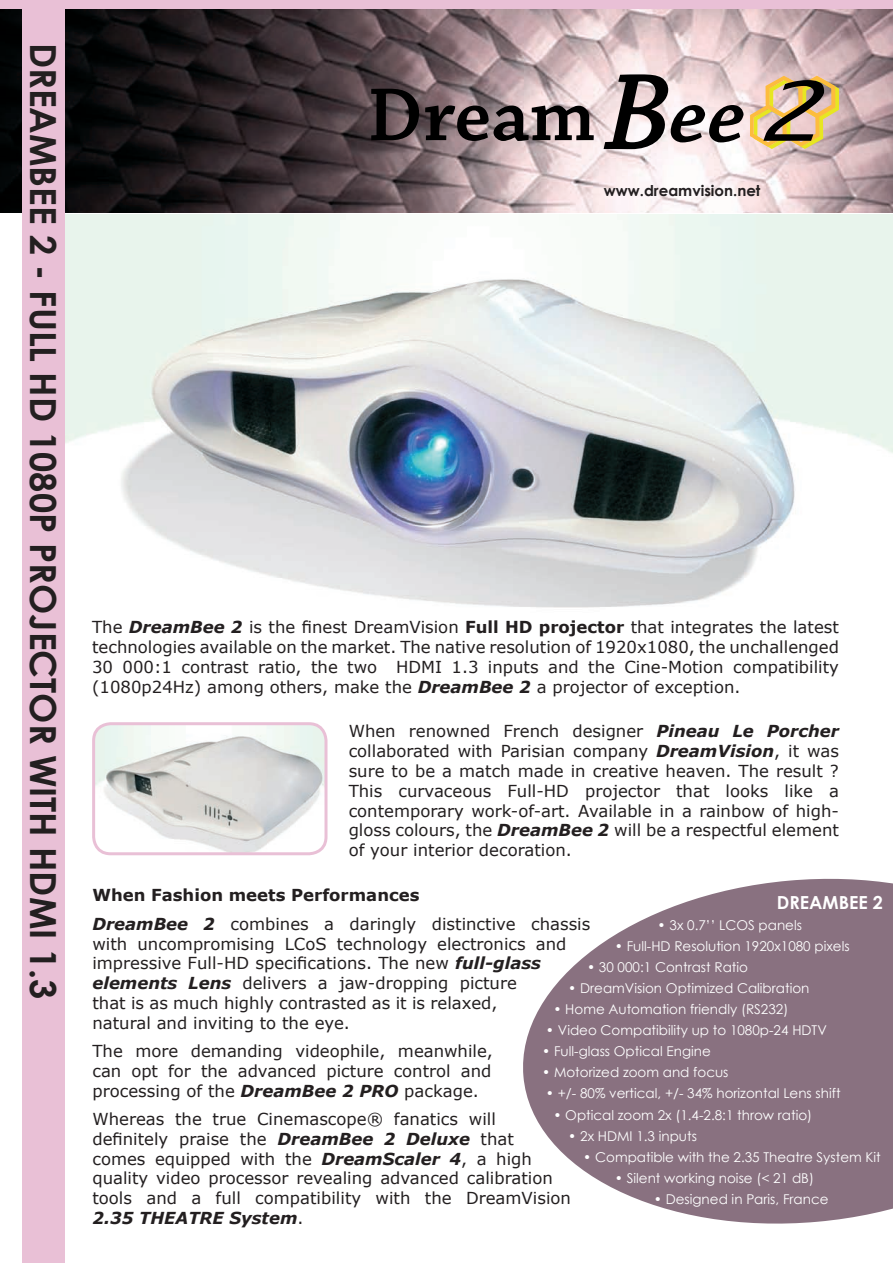
<style>
.page{position:relative;width:893px;height:1263px;background:#fff}
.page>*{position:absolute;margin:0;border:0;box-sizing:border-box;transform-origin:0 0}
.t1{font:700 36px "Century Gothic";color:#231f20}
.t2{font:700 18px "Century Gothic";color:#fff}
.t3{font:16.5px/19.8px "Verdana";color:#231f20;text-align:justify}
.t4{font:700 15px "Century Gothic";color:#231f20}
.t5{font:13.5px "Century Gothic";color:#fff}
.s1{font-weight:700;font-style:italic}
.s2{font-weight:700}
</style>
<div class="page">
<img style="left:65px;top:215px;width:828px;height:393px">
<img style="left:0;top:9px;width:893px;height:204px">
<div style="left:0;top:0;width:893px;height:9px;background:#e9c0d6"></div>
<div style="left:22px;top:0;width:43px;height:1263px;background:#e9c0d6"></div>
<svg style="left:371px;top:89px;width:48px;height:51px;background:#3b3133"></svg>
<svg style="left:425px;top:105px;width:169px;height:36px;background:#605557"></svg>
<svg style="left:604px;top:74px;width:139px;height:75px;background:#a09595"></svg>
<svg style="left:750px;top:76px;width:89px;height:73px;background:#bfa57a"></svg>
<svg style="left:523px;top:878px;width:370px;height:346px;fill:#897180"></svg>
<svg style="left:92px;top:722px;width:236px;height:132px"></svg>
<h1 class="t1" style="left:66px;top:43px;width:958px;rotate:90deg">DREAMBEE 2 - FULL HD 1080P PROJECTOR WITH HDMI 1.3</h1>
<p class="t4" style="left:604px;top:181px;width:158px">www.dreamvision.net</p>
<p class="t3" style="left:92px;top:617px;width:748px">The <span class="s1">DreamBee 2</span> is the finest DreamVision <span class="s2">Full HD projector</span> that integrates the latest technologies available on the market. The native resolution of 1920x1080, the unchallenged 30 000:1 contrast ratio, the two HDMI 1.3 inputs and the Cine-Motion compatibility (1080p24Hz) among others, make the <span class="s1">DreamBee 2</span> a projector of exception.</p>
<p class="t3" style="left:349px;top:721px;width:492px">When renowned French designer <span class="s1">Pineau Le Porcher </span>collaborated with Parisian company <span class="s1">DreamVision</span>, it was sure to be a match made in creative heaven. The result ?<br>This curvaceous Full-HD projector that looks like a contemporary work-of-art. Available in a rainbow of high&shy;gloss colours, the <span class="s1">DreamBee 2</span> will be a respectful element of your interior decoration.</p>
<p class="t3" style="left:92px;top:881px;width:499px;line-height:28.3px"><span class="s2">When Fashion meets Performances<br></span><span class="s1">DreamBee 2</span> combines a daringly distinctive chassis</p>
<p class="t3" style="left:92px;top:933px;width:476px;text-align:left">with uncompromising LCoS technology electronics and impressive Full-HD specifications. The new <span class="s1">full-glass elements Lens</span> delivers a jaw-dropping picture<br>that is as much highly contrasted as it is relaxed,<br>natural and inviting to the eye.</p>
<p class="t3" style="left:92px;top:1040px;width:402px">The more demanding videophile, meanwhile, can opt for the advanced picture control and processing of the <span class="s1">DreamBee 2 PRO</span> package.</p>
<p class="t3" style="left:92px;top:1108px;width:480px;text-align:left">Whereas the true Cinemascope® fanatics will definitely praise the <span class="s1">DreamBee 2 Deluxe</span> that comes equipped with the <span class="s1">DreamScaler 4</span>, a high quality video processor revealing advanced calibration tools and a full compatibility with the DreamVision <span class="s1">2.35 THEATRE System</span>.</p>
<p class="t2" style="left:777px;top:891px;width:108px">DREAMBEE 2</p>
<p class="t5" style="left:658px;top:917px;width:146px">• 3x 0.7’’ LCOS panels</p>
<p class="t5" style="left:615px;top:938px;width:236px">• Full-HD Resolution 1920x1080 pixels</p>
<p class="t5" style="left:587px;top:959px;width:163px">• 30 000:1 Contrast Ratio</p>
<p class="t5" style="left:568px;top:980px;width:243px">• DreamVision Optimized Calibration</p>
<p class="t5" style="left:553px;top:1001px;width:237px">• Home Automation friendly (RS232)</p>
<p class="t5" style="left:546px;top:1022px;width:282px">• Video Compatibility up to 1080p-24 HDTV</p>
<p class="t5" style="left:542px;top:1043px;width:170px">• Full-glass Optical Engine</p>
<p class="t5" style="left:542px;top:1064px;width:188px">• Motorized zoom and focus</p>
<p class="t5" style="left:546px;top:1085px;width:296px">• +/- 80% vertical, +/- 34% horizontal Lens shift</p>
<p class="t5" style="left:553px;top:1106px;width:260px">• Optical zoom 2x (1.4-2.8:1 throw ratio)</p>
<p class="t5" style="left:568px;top:1127px;width:130px">• 2x HDMI 1.3 inputs</p>
<p class="t5" style="left:583px;top:1148px;width:299px">• Compatible with the 2.35 Theatre System Kit</p>
<p class="t5" style="left:615px;top:1169px;width:201px">• Silent working noise (&lt; 21 dB)</p>
<p class="t5" style="left:654px;top:1190px;width:176px">• Designed in Paris, France</p>
</div>
